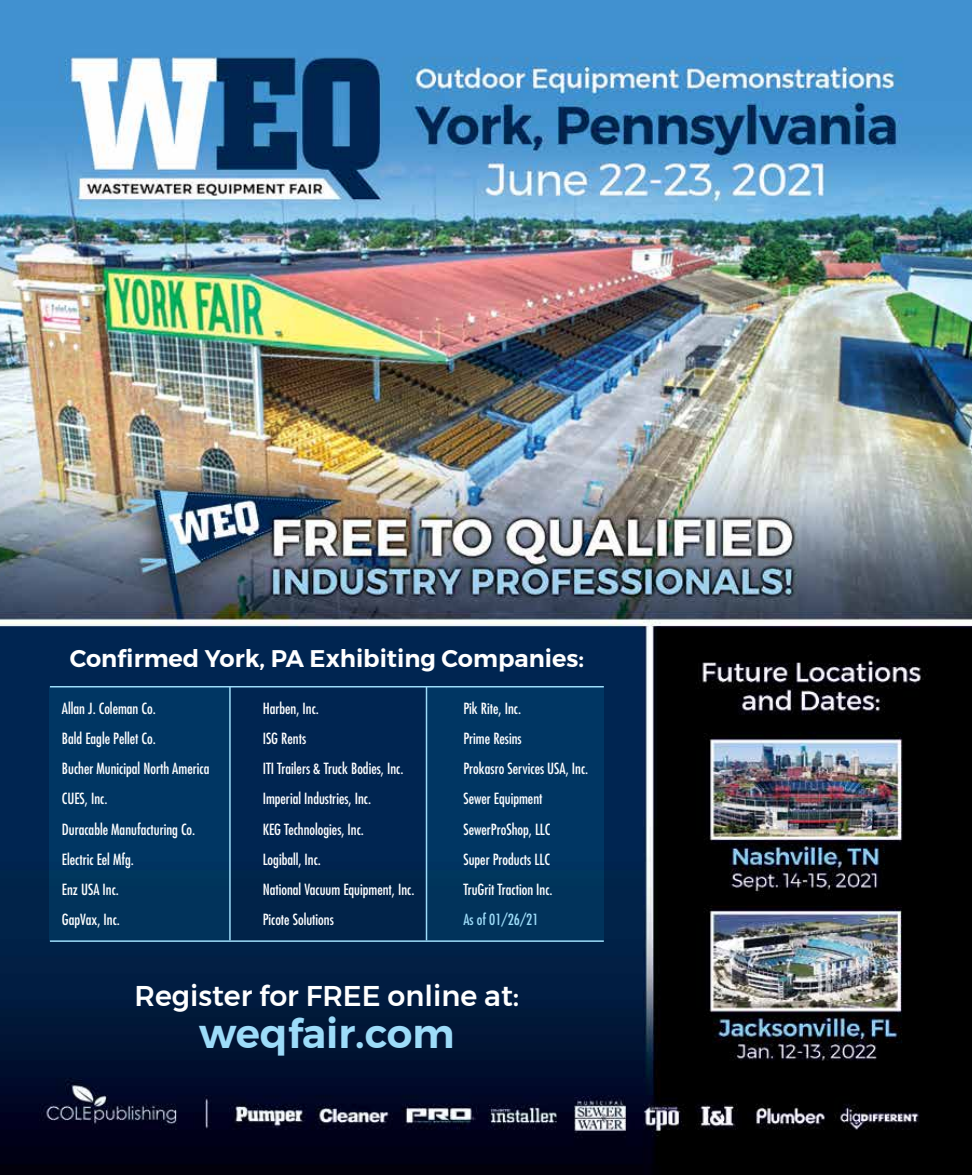
<style>
.page{position:relative;width:972px;height:1175px;background:#fff}
.page>*{position:absolute;margin:0;border:0;box-sizing:border-box;transform-origin:0 0}
.t1{font:600 40.5px "Montserrat";color:#9ddcf9}
.t2{font:500 28.5px "Montserrat";color:#fff}
.t3{font:600 24px "Montserrat";color:#fff}
.t4{font:condensed 15px/30px "Futura";color:#fff}
.t5{font:condensed 15px "Futura";color:#9ddcf9}
</style>
<div class="page">
<img style="left:0;top:0;width:972px;height:1174px">
<div style="left:50px;top:687px;width:180px;height:254px;background:#003663"></div>
<div style="left:427px;top:687px;width:177px;height:254px;background:#003663"></div>
<hr style="left:229px;top:686px;width:2px;height:254px;background:#9ddcf9">
<hr style="left:50px;top:686px;width:554px;height:1px;background:#9ddcf9">
<hr style="left:50px;top:940px;width:554px;height:1px;background:#9ddcf9">
<hr style="left:426px;top:686px;width:1px;height:254px;background:#9ddcf9">
<h3 class="t3" style="left:70px;top:640px;width:516px">Confirmed York, PA Exhibiting Companies:</h3>
<p class="t4" style="left:62px;top:693px;width:149px">Allan J. Coleman Co.<br>Bald Eagle Pellet Co.<br>Bucher Municipal North America<br>CUES, Inc.<br>Duracable Manufacturing Co.<br>Electric Eel Mfg.<br>Enz USA Inc.<br>GapVax, Inc.</p>
<p class="t4" style="left:263px;top:693px;width:153px">Harben, Inc.<br>ISG Rents<br>ITI Trailers &amp; Truck Bodies, Inc.<br>Imperial Industries, Inc.<br>KEG Technologies, Inc.<br>Logiball, Inc.<br>National Vacuum Equipment, Inc.<br>Picote Solutions</p>
<p class="t4" style="left:463px;top:693px;width:126px">Pik Rite, Inc.<br>Prime Resins<br>Prokasro Services USA, Inc.<br>Sewer Equipment<br>SewerProShop, LLC<br>Super Products LLC<br>TruGrit Traction Inc.</p>
<p class="t5" style="left:463px;top:909px;width:77px">As of 01/26/21</p>
<h2 class="t2" style="left:134px;top:973px;width:386px">Register for FREE online at:</h2>
<h1 class="t1" style="left:199px;top:1001px;width:257px">weqfair.com</h1>
</div>
